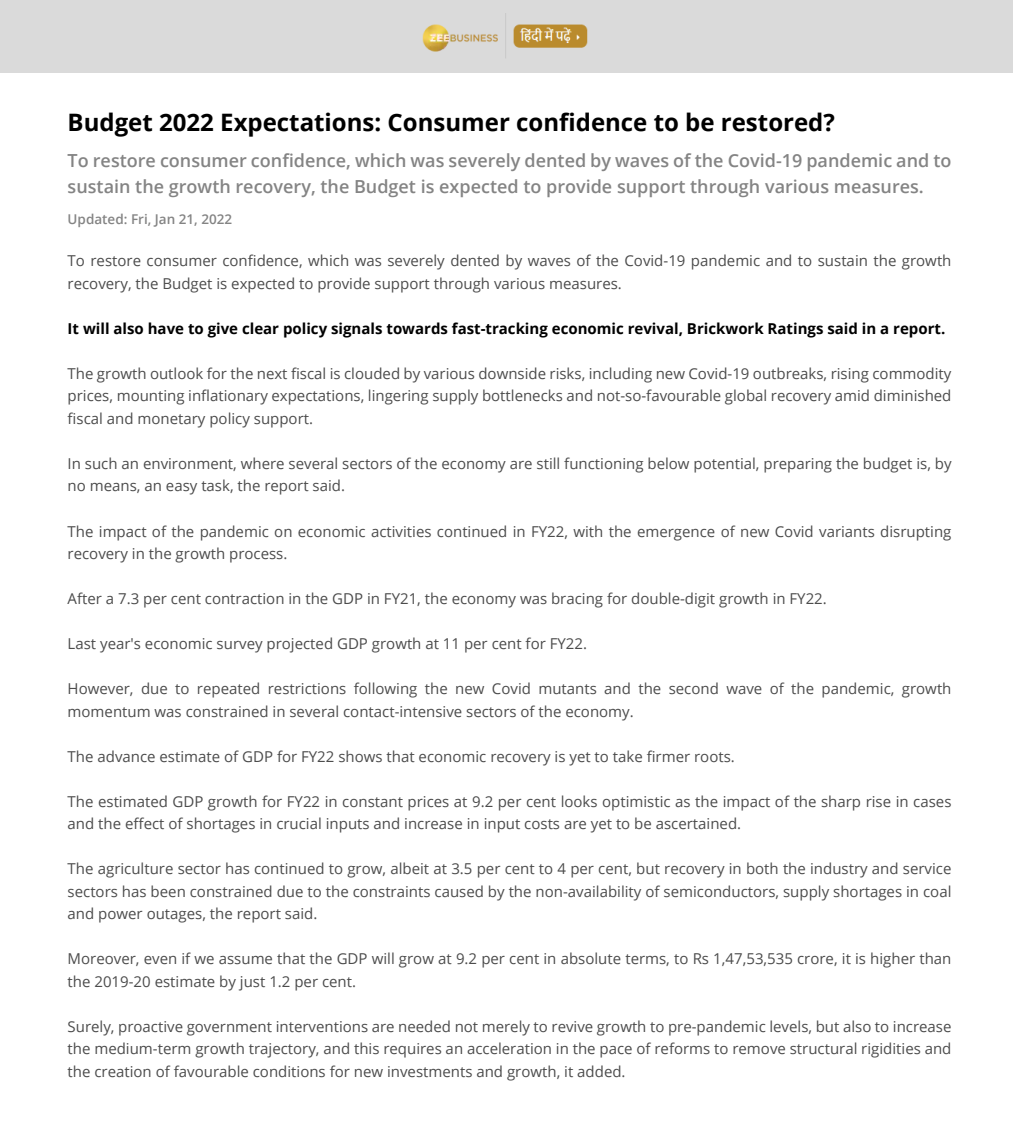
<style>
.page{position:relative;width:1013px;height:1138px;background:#fff}
.page>*{position:absolute;margin:0;border:0;box-sizing:border-box;transform-origin:0 0}
.t1{font:700 24px "Open Sans";color:#000}
.t2{font:600 18px/25.5px "Open Sans";color:#848484}
.t3{font:15px/22.5px "Open Sans";color:#4c4c4c}
.t4{font:700 15px "Open Sans";color:#000}
.t5{font:600 13.5px "Open Sans";color:#848484}
</style>
<div class="page">
<img style="left:416px;top:14px;width:181px;height:45px">
<h1 class="t1" style="left:68px;top:106px;width:768px">Budget 2022 Expectations: Consumer confidence to be restored?</h1>
<p class="t2" style="left:68px;top:148px;width:885px">To restore consumer confidence, which was severely dented by waves of the Covid-19 pandemic and to sustain the growth recovery, the Budget is expected to provide support through various measures.</p>
<p class="t5" style="left:68px;top:209px;width:166px">Updated: Fri, Jan 21, 2022</p>
<p class="t3" style="left:68px;top:249px;width:885px">To restore consumer confidence, which was severely dented by waves of the Covid-19 pandemic and to sustain the growth recovery, the Budget is expected to provide support through various measures.</p>
<p class="t4" style="left:68px;top:318px;width:879px">It will also have to give clear policy signals towards fast-tracking economic revival, Brickwork Ratings said in a report.</p>
<p class="t3" style="left:68px;top:362px;width:885px;text-align:justify">The growth outlook for the next fiscal is clouded by various downside risks, including new Covid-19 outbreaks, rising commodity prices, mounting inflationary expectations, lingering supply bottlenecks and not-so-favourable global recovery amid diminished fiscal and monetary policy support.</p>
<p class="t3" style="left:68px;top:452px;width:885px">In such an environment, where several sectors of the economy are still functioning below potential, preparing the budget is, by no means, an easy task, the report said.</p>
<p class="t3" style="left:68px;top:519px;width:885px">The impact of the pandemic on economic activities continued in FY22, with the emergence of new Covid variants disrupting recovery in the growth process.</p>
<p class="t3" style="left:68px;top:587px;width:760px">After a 7.3 per cent contraction in the GDP in FY21, the economy was bracing for double-digit growth in FY22.</p>
<p class="t3" style="left:68px;top:632px;width:521px">Last year's economic survey projected GDP growth at 11 per cent for FY22.</p>
<p class="t3" style="left:68px;top:677px;width:885px">However, due to repeated restrictions following the new Covid mutants and the second wave of the pandemic, growth momentum was constrained in several contact-intensive sectors of the economy.</p>
<p class="t3" style="left:68px;top:744px;width:668px">The advance estimate of GDP for FY22 shows that economic recovery is yet to take firmer roots.</p>
<p class="t3" style="left:68px;top:789px;width:885px">The estimated GDP growth for FY22 in constant prices at 9.2 per cent looks optimistic as the impact of the sharp rise in cases and the effect of shortages in crucial inputs and increase in input costs are yet to be ascertained.</p>
<p class="t3" style="left:68px;top:857px;width:885px;text-align:justify">The agriculture sector has continued to grow, albeit at 3.5 per cent to 4 per cent, but recovery in both the industry and service sectors has been constrained due to the constraints caused by the non-availability of semiconductors, supply shortages in coal and power outages, the report said.</p>
<p class="t3" style="left:68px;top:947px;width:885px">Moreover, even if we assume that the GDP will grow at 9.2 per cent in absolute terms, to Rs 1,47,53,535 crore, it is higher than the 2019-20 estimate by just 1.2 per cent.</p>
<p class="t3" style="left:68px;top:1014px;width:885px;text-align:justify">Surely, proactive government interventions are needed not merely to revive growth to pre-pandemic levels, but also to increase the medium-term growth trajectory, and this requires an acceleration in the pace of reforms to remove structural rigidities and the creation of favourable conditions for new investments and growth, it added.</p>
</div>
